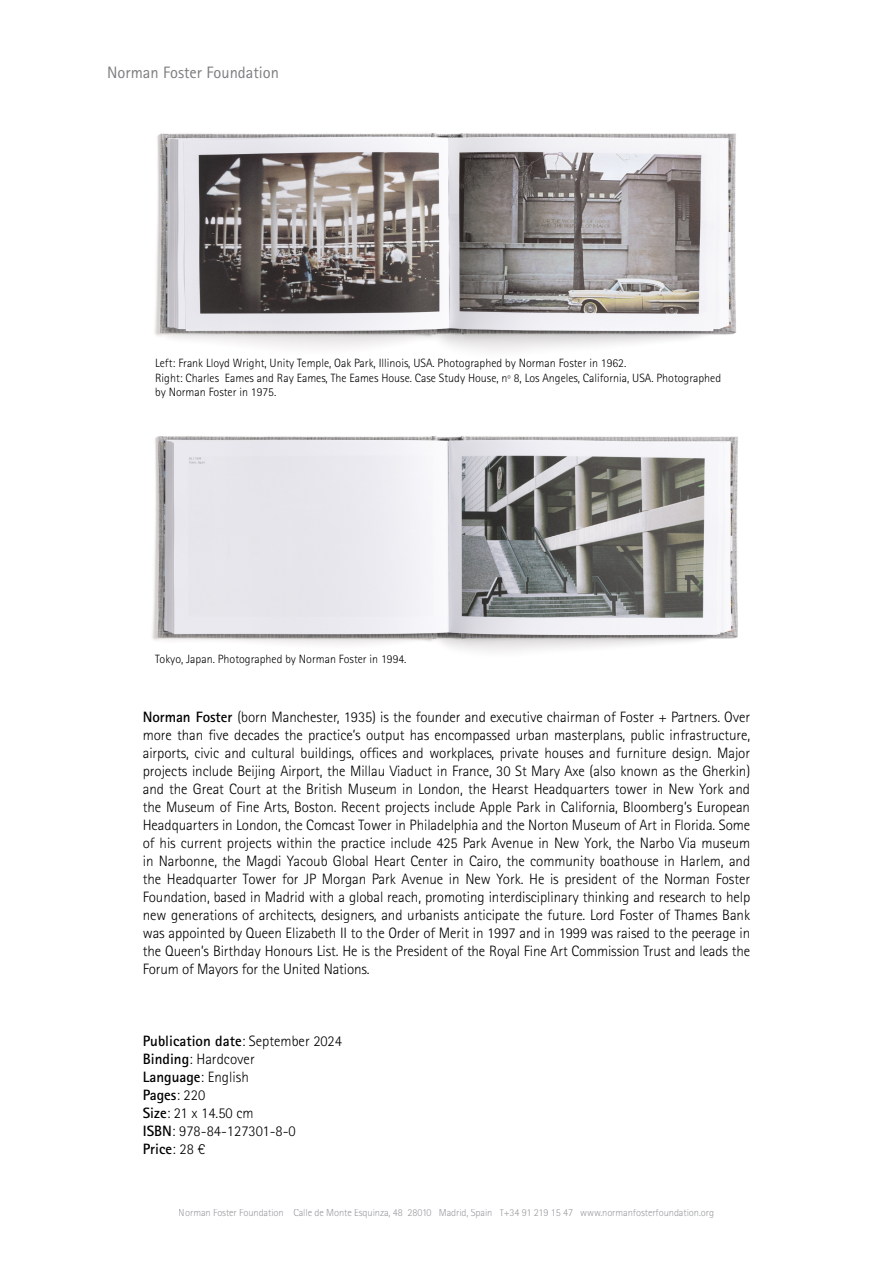
<style>
.page{position:relative;width:893px;height:1263px;background:#fff}
.page>*{position:absolute;margin:0;border:0;box-sizing:border-box;transform-origin:0 0}
.t1{font:16.5px "Rotis Sans Serif Std";color:#7d7c7f}
.t2{font:300 15px/18px "Rotis Sans Serif Std";letter-spacing:-.01em;color:#000;text-align:justify}
.t3{font:300 12px/14.4px "Rotis Sans Serif Std";color:#000}
.t4{font:300 10.5px "Rotis Sans Serif Std";letter-spacing:-.01em;color:#74777b}
.s1{font-weight:700}
</style>
<div class="page">
<img style="left:154px;top:133px;width:582px;height:219px">
<img style="left:152px;top:436px;width:586px;height:216px">
<p class="t1" style="left:107px;top:62px;width:173px">Norman Foster Foundation</p>
<p class="t3" style="left:155px;top:356px;width:567px">Left: Frank Lloyd Wright, Unity Temple, Oak Park, Illinois, USA. Photographed by Norman Foster in 1962.<br>Right: Charles Eames and Ray Eames, The Eames House. Case Study House, nº 8, Los Angeles, California, USA. Photographed by Norman Foster in 1975.</p>
<p class="t3" style="left:155px;top:652px;width:253px">Tokyo, Japan. Photographed by Norman Foster in 1994.</p>
<p class="t2" style="left:143px;top:708px;width:609px"><span class="s1">Norman Foster</span> (born Manchester, 1935) is the founder and executive chairman of Foster + Partners. Over more than five decades the practice’s output has encompassed urban masterplans, public infrastructure, airports, civic and cultural buildings, offices and workplaces, private houses and furniture design. Major projects include Beijing Airport, the Millau Viaduct in France, 30 St Mary Axe (also known as the Gherkin) and the Great Court at the British Museum in London, the Hearst Headquarters tower in New York and the Museum of Fine Arts, Boston. Recent projects include Apple Park in California, Bloomberg’s European Headquarters in London, the Comcast Tower in Philadelphia and the Norton Museum of Art in Florida. Some of his current projects within the practice include 425 Park Avenue in New York, the Narbo Via museum in Narbonne, the Magdi Yacoub Global Heart Center in Cairo, the community boathouse in Harlem, and the Headquarter Tower for JP Morgan Park Avenue in New York. He is president of the Norman Foster Foundation, based in Madrid with a global reach, promoting interdisciplinary thinking and research to help new generations of architects, designers, and urbanists anticipate the future. Lord Foster of Thames Bank was appointed by Queen Elizabeth II to the Order of Merit in 1997 and in 1999 was raised to the peerage in the Queen’s Birthday Honours List. He is the President of the Royal Fine Art Commission Trust and leads the Forum of Mayors for the United Nations.</p>
<p class="t2" style="left:143px;top:1032px;width:201px;text-align:left"><span class="s1">Publication date</span>: September 2024<br><span class="s1">Binding</span>: Hardcover<br><span class="s1">Language</span>: English<br><span class="s1">Pages</span>: 220<br><span class="s1">Size</span>: 21 x 14.50 cm<br><span class="s1">ISBN</span>: 978-84-127301-8-0<br><span class="s1">Price</span>: 28 €</p>
<p class="t4" style="left:179px;top:1207px;width:537px">Norman Foster Foundation Calle de Monte Esquinza, 48 28010 Madrid, Spain T+34 91 219 15 47 www.normanfosterfoundation.org</p>
</div>
